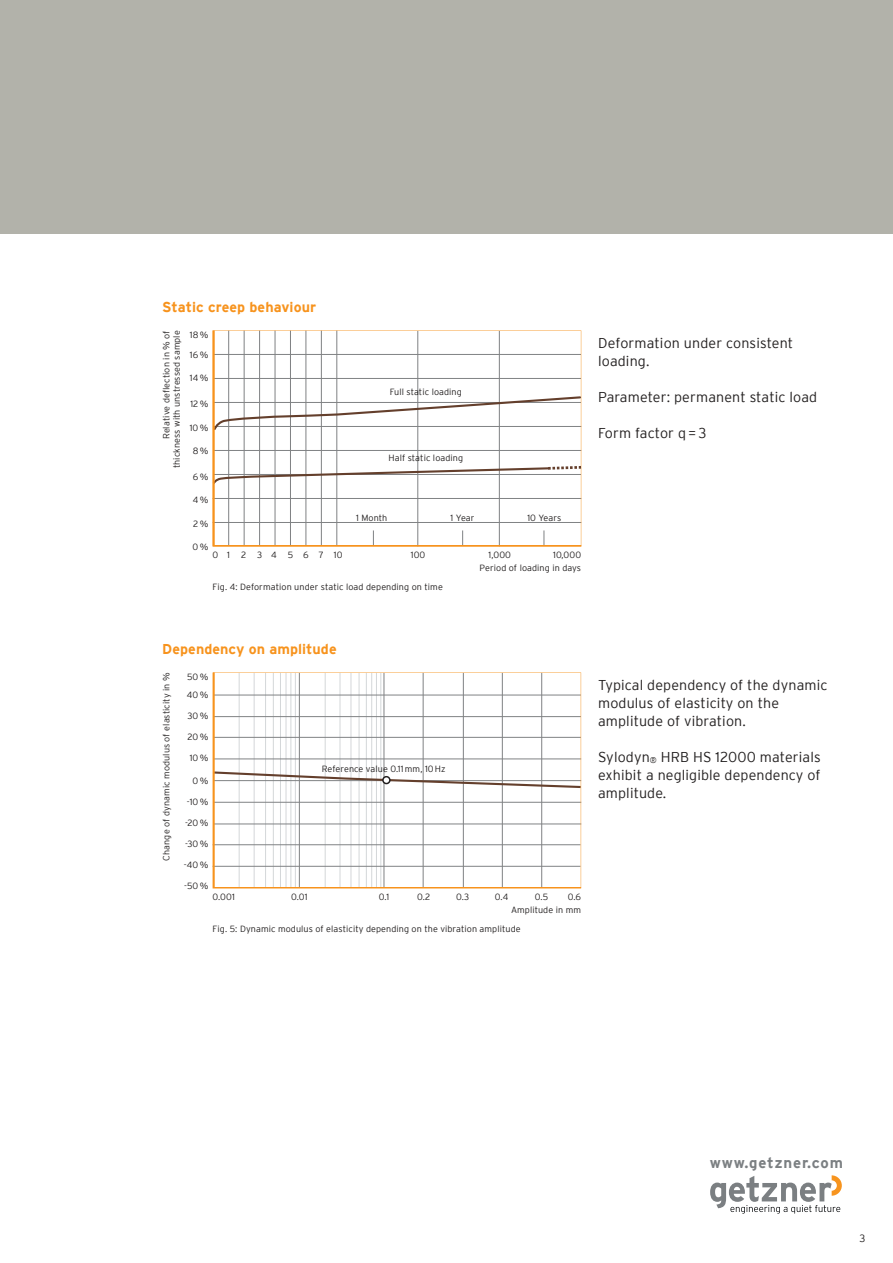
<style>
.page{position:relative;width:893px;height:1263px;background:#fff}
.page>*{position:absolute;margin:0;border:0;box-sizing:border-box;transform-origin:0 0}
.t1{font:700 15px "Interstate";letter-spacing:.055em;color:#7b7f82}
.t2{font:300 14.25px/18px "Interstate";letter-spacing:.01em;color:#221f1f}
.t3{font:700 14.25px "Interstate";letter-spacing:.005em;color:#f7931d}
.t4{font:300 10.5px "Interstate";color:#221f1f}
.t5{font:300 9px/12.6px "Interstate";letter-spacing:.01em;color:#221f1f;text-align:right}
.t6{font:300 9px "Interstate";letter-spacing:1.045em;color:#221f1f}
.s1{font-size:8.25px}
</style>
<div class="page">
<svg style="left:710px;top:1175px;width:132px;height:39px"></svg>
<div style="left:0;top:0;width:893px;height:234px;background:#b2b2aa"></div>
<svg style="left:213px;top:330px;width:368px;height:216px"></svg>
<svg style="left:213px;top:672px;width:368px;height:216px"></svg>
<h2 class="t3" style="left:162px;top:299px;width:155px">Static creep behaviour</h2>
<p class="t5" style="left:161px;top:468px;width:139px;line-height:10.5px;rotate:-90deg">Relative delection in % of thickness with unstressed sample</p>
<p class="t5" style="left:190px;top:329px;width:20px">18 %</p>
<p class="t5" style="left:190px;top:349px;width:20px">16 %</p>
<p class="t5" style="left:190px;top:372px;width:20px">14 %</p>
<p class="t5" style="left:190px;top:398px;width:19px">12 %</p>
<p class="t5" style="left:190px;top:422px;width:20px">10 %</p>
<p class="t5" style="left:193px;top:445px;width:17px">8 %</p>
<p class="t5" style="left:193px;top:471px;width:17px">6 %</p>
<p class="t5" style="left:193px;top:494px;width:17px">4 %</p>
<p class="t5" style="left:193px;top:518px;width:17px">2 %</p>
<p class="t5" style="left:193px;top:541px;width:17px">0 %</p>
<p class="t5" style="left:390px;top:386px;width:74px">Full static loading</p>
<p class="t5" style="left:388px;top:452px;width:76px">Half static loading</p>
<p class="t5" style="left:356px;top:512px;width:33px">1 Month</p>
<p class="t5" style="left:451px;top:512px;width:25px">1 Year</p>
<p class="t5" style="left:527px;top:512px;width:35px">10 Years</p>
<p class="t6" style="left:213px;top:551px;width:131px">01 2 34 56710</p>
<p class="t5" style="left:411px;top:549px;width:16px">100</p>
<p class="t5" style="left:489px;top:549px;width:24px">1,000</p>
<p class="t5" style="left:480px;top:549px;width:103px">10,000<br>Period of loading in days</p>
<p class="t5" style="left:213px;top:581px;width:232px">Fig. 4: Deformation under static load depending on time</p>
<h2 class="t2" style="left:598px;top:335px;width:197px">Deformation under consistent loading.</h2>
<h2 class="t2" style="left:598px;top:389px;width:221px">Parameter: permanent static load</h2>
<h2 class="t2" style="left:598px;top:425px;width:110px">Form factor q = 3</h2>
<h2 class="t3" style="left:162px;top:641px;width:176px">Dependency on amplitude</h2>
<p class="t5" style="left:160px;top:860px;width:190px;rotate:-90deg">Change of dynamic modulus of elasticity in %</p>
<p class="t5" style="left:187px;top:668px;width:23px;line-height:18.8px;text-align:left">50 %<br>40 %</p>
<p class="t5" style="left:188px;top:710px;width:22px">30 %</p>
<p class="t5" style="left:188px;top:731px;width:22px">20 %</p>
<p class="t5" style="left:190px;top:752px;width:20px">10 %</p>
<p class="t5" style="left:193px;top:775px;width:17px">0 %</p>
<p class="t5" style="left:187px;top:796px;width:23px">-10 %</p>
<p class="t5" style="left:185px;top:817px;width:25px">-20 %</p>
<p class="t5" style="left:185px;top:838px;width:25px">-30 %</p>
<p class="t5" style="left:184px;top:859px;width:26px">-40 %</p>
<p class="t5" style="left:184px;top:880px;width:26px">-50 %</p>
<p class="t5" style="left:322px;top:763px;width:125px">Reference value 0.11 mm, 10 Hz</p>
<p class="t5" style="left:213px;top:891px;width:24px">0.001</p>
<p class="t5" style="left:291px;top:891px;width:18px">0.01</p>
<p class="t5" style="left:379px;top:891px;width:12px">0.1</p>
<p class="t5" style="left:417px;top:891px;width:15px">0.2</p>
<p class="t5" style="left:456px;top:891px;width:15px">0.3</p>
<p class="t5" style="left:495px;top:891px;width:15px">0.4</p>
<p class="t5" style="left:535px;top:891px;width:15px">0.5</p>
<p class="t5" style="left:511px;top:891px;width:72px">0.6<br>Amplitude in mm</p>
<p class="t5" style="left:213px;top:923px;width:310px">Fig. 5: Dynamic modulus of elasticity depending on the vibration amplitude</p>
<h2 class="t2" style="left:598px;top:677px;width:231px">Typical dependency of the dynamic modulus of elasticity on the amplitude of vibration.</h2>
<h2 class="t2" style="left:598px;top:749px;width:224px;text-align:justify">Sylodyn<span class="s1">®</span> HRB HS 12000 materials exhibit a negligible dependency of amplitude.</h2>
<h1 class="t1" style="left:710px;top:1157px;width:135px">www.getzner.com</h1>
<p class="t4" style="left:859px;top:1233px;width:7px">3</p>
</div>
